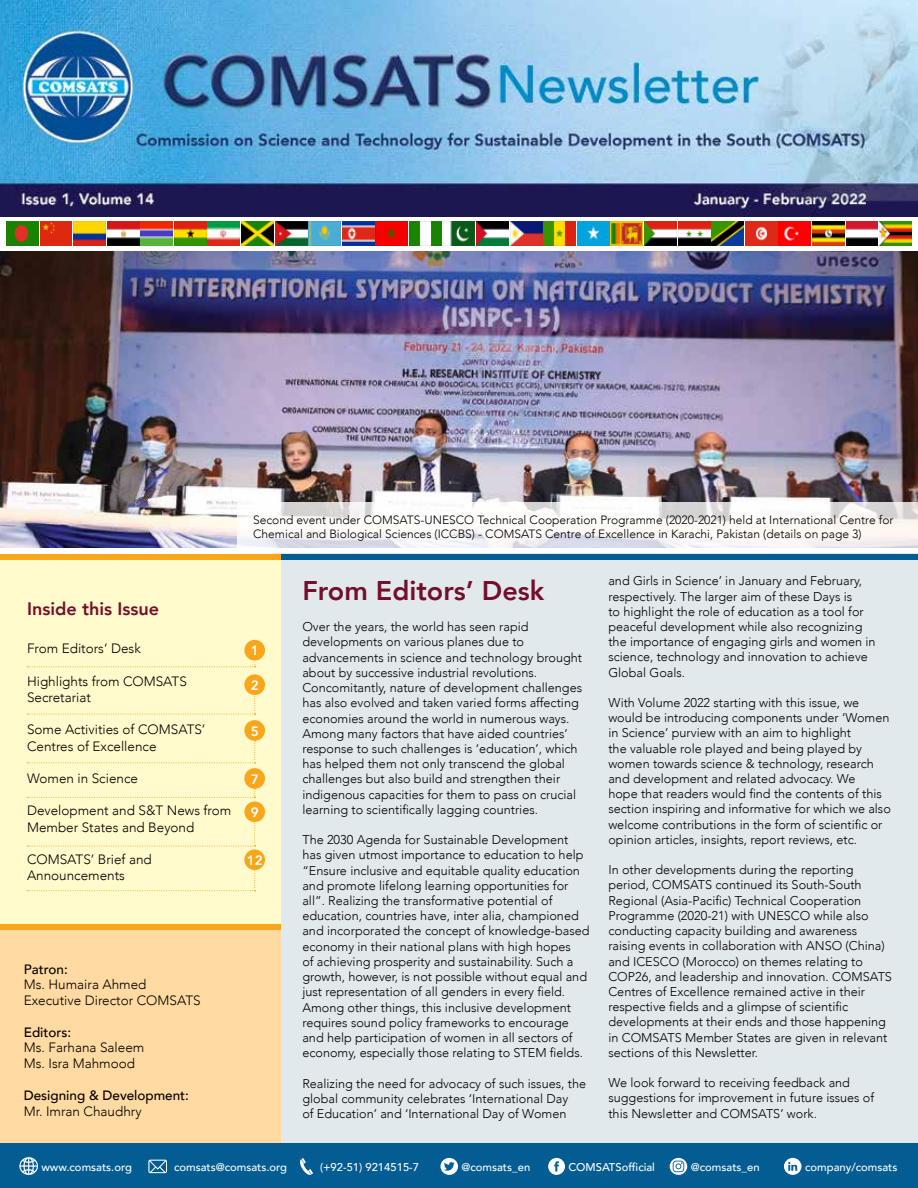
<style>
.page{position:relative;width:918px;height:1188px;background:#fff}
.page>*{position:absolute;margin:0;border:0;box-sizing:border-box;transform-origin:0 0}
.t1{font:800 27px "Avenir";color:#740f2a}
.t2{font:800 18px "Avenir";color:#740f2a}
.t3{font:300 13.5px/16.2px "Avenir";color:#000}
.t4{font:500 13.5px "Avenir";color:#000}
.t5{font:800 13.5px "Avenir";color:#fff}
.t6{font:300 12.6px/15.1px "Avenir";color:#000}
.t7{font:300 12px/14.4px "Avenir";color:#000}
.t8{font:500 11.25px "Avenir";color:#fff}
</style>
<div class="page">
<img style="left:6px;top:222px;width:32px;height:23px">
<img style="left:40px;top:222px;width:32px;height:23px">
<img style="left:74px;top:222px;width:65px;height:23px">
<img style="left:141px;top:222px;width:65px;height:23px">
<img style="left:208px;top:222px;width:32px;height:23px">
<img style="left:242px;top:222px;width:31px;height:23px">
<img style="left:275px;top:222px;width:32px;height:23px">
<img style="left:309px;top:222px;width:65px;height:23px">
<img style="left:376px;top:222px;width:65px;height:24px">
<img style="left:443px;top:222px;width:32px;height:23px">
<img style="left:477px;top:222px;width:65px;height:23px">
<img style="left:544px;top:222px;width:65px;height:23px">
<img style="left:611px;top:222px;width:32px;height:23px">
<img style="left:645px;top:222px;width:31px;height:23px">
<img style="left:678px;top:222px;width:32px;height:23px">
<img style="left:712px;top:222px;width:65px;height:23px">
<img style="left:779px;top:222px;width:65px;height:23px">
<img style="left:880px;top:222px;width:32px;height:23px">
<img style="left:846px;top:222px;width:32px;height:23px">
<div style="left:273px;top:554px;width:645px;height:634px;background:#e2e9ed"></div>
<div style="left:262px;top:555px;width:656px;height:5px;background:#035d93"></div>
<div style="left:0;top:555px;width:281px;height:633px;background:#fffbcc"></div>
<img style="left:0;top:252px;width:918px;height:296px">
<svg style="left:27px;top:818px;width:229px;height:29px"></svg>
<svg style="left:27px;top:661px;width:229px;height:6px"></svg>
<svg style="left:27px;top:694px;width:229px;height:21px"></svg>
<svg style="left:27px;top:741px;width:229px;height:22px"></svg>
<svg style="left:27px;top:789px;width:229px;height:9px"></svg>
<svg style="left:27px;top:866px;width:229px;height:25px"></svg>
<div style="left:244px;top:801px;width:21px;height:21px;background:#faa61a;border-radius:50%"></div>
<div style="left:244px;top:640px;width:21px;height:21px;background:#faa61a;border-radius:50%"></div>
<div style="left:244px;top:674px;width:21px;height:21px;background:#faa61a;border-radius:50%"></div>
<div style="left:244px;top:720px;width:21px;height:21px;background:#faa61a;border-radius:50%"></div>
<div style="left:244px;top:768px;width:21px;height:21px;background:#faa61a;border-radius:50%"></div>
<div style="left:244px;top:849px;width:21px;height:21px;background:#faa61a;border-radius:50%"></div>
<div style="left:0;top:925px;width:281px;height:263px;background:#ffdaa2"></div>
<div style="left:0;top:555px;width:281px;height:5px;background:#faa61a"></div>
<div style="left:0;top:925px;width:281px;height:5px;background:#faa61a"></div>
<img style="left:0;top:0;width:918px;height:216px">
<div style="left:0;top:1143px;width:918px;height:45px;background:#035d93"></div>
<svg style="left:300px;top:1158px;width:13px;height:17px"></svg>
<svg style="left:148px;top:1160px;width:19px;height:13px"></svg>
<svg style="left:19px;top:1157px;width:19px;height:18px"></svg>
<div style="left:440px;top:1158px;width:18px;height:17px;background:#fff;border-radius:50%"></div>
<svg style="left:444px;top:1162px;width:11px;height:9px"></svg>
<svg style="left:670px;top:1158px;width:17px;height:17px"></svg>
<svg style="left:673px;top:1161px;width:11px;height:11px"></svg>
<div style="left:548px;top:1158px;width:17px;height:17px;background:#fff;border-radius:50%"></div>
<svg style="left:554px;top:1161px;width:5px;height:10px"></svg>
<svg style="left:237px;top:502px;width:681px;height:46px"></svg>
<div style="left:784px;top:1158px;width:18px;height:17px;background:#fff;border-radius:50%"></div>
<svg style="left:788px;top:1162px;width:9px;height:9px"></svg>
<h2 class="t2" style="left:27px;top:592px;width:134px">Inside this Issue</h2>
<p class="t3" style="left:27px;top:641px;width:115px">From Editors’ Desk</p>
<p class="t3" style="left:27px;top:673px;width:161px">Highlights from COMSATS<br>Secretariat</p>
<p class="t3" style="left:27px;top:722px;width:180px">Some Activities of COMSATS’<br>Centres of Excellence</p>
<p class="t3" style="left:27px;top:770px;width:113px">Women in Science</p>
<p class="t3" style="left:27px;top:803px;width:206px">Development and S&amp;T News from<br>Member States and Beyond</p>
<p class="t3" style="left:27px;top:851px;width:126px">COMSATS’ Brief and<br>Announcements</p>
<p class="t4" style="left:24px;top:957px;width:46px">Patron:</p>
<p class="t3" style="left:24px;top:977px;width:178px;line-height:15.8px">Ms. Humaira Ahmed<br>Executive Director COMSATS</p>
<p class="t4" style="left:24px;top:1020px;width:49px">Editors:</p>
<p class="t3" style="left:24px;top:1040px;width:122px;line-height:15.8px">Ms. Farhana Saleem<br>Ms. Isra Mahmood</p>
<p class="t4" style="left:24px;top:1083px;width:167px">Designing &amp; Development:</p>
<p class="t3" style="left:24px;top:1103px;width:119px">Mr. Imran Chaudhry</p>
<p class="t7" style="left:253px;top:512px;width:642px">Second event under COMSATS-UNESCO Technical Cooperation Programme (2020-2021) held at International Centre for<br>Chemical and Biological Sciences (ICCBS) - COMSATS Centre of Excellence in Karachi, Pakistan (details on page 3)</p>
<p class="t5" style="left:251px;top:638px;width:9px">1</p>
<p class="t5" style="left:251px;top:673px;width:9px">2</p>
<p class="t5" style="left:251px;top:719px;width:9px">5</p>
<p class="t5" style="left:251px;top:767px;width:9px">7</p>
<p class="t5" style="left:251px;top:800px;width:9px">9</p>
<p class="t5" style="left:247px;top:848px;width:17px">12</p>
<h1 class="t1" style="left:302px;top:566px;width:243px">From Editors’ Desk</h1>
<p class="t6" style="left:302px;top:619px;width:281px">Over the years, the world has seen rapid developments on various planes due to advancements in science and technology brought about by successive industrial revolutions.<br>Concomitantly, nature of development challenges has also evolved and taken varied forms affecting economies around the world in numerous ways.<br>Among many factors that have aided countries’ response to such challenges is ‘education’, which has helped them not only transcend the global challenges but also build and strengthen their indigenous capacities for them to pass on crucial learning to scientifically lagging countries.</p>
<p class="t6" style="left:302px;top:832px;width:289px">The 2030 Agenda for Sustainable Development has given utmost importance to education to help “Ensure inclusive and equitable quality education and promote lifelong learning opportunities for all”. Realizing the transformative potential of education, countries have, inter alia, championed and incorporated the concept of knowledge-based economy in their national plans with high hopes<br>of achieving prosperity and sustainability. Such a growth, however, is not possible without equal and just representation of all genders in every field.<br>Among other things, this inclusive development requires sound policy frameworks to encourage and help participation of women in all sectors of economy, especially those relating to STEM fields.</p>
<p class="t6" style="left:302px;top:1076px;width:285px">Realizing the need for advocacy of such issues, the global community celebrates ‘International Day<br>of Education’ and ‘International Day of Women</p>
<p class="t6" style="left:608px;top:573px;width:269px">and Girls in Science’ in January and February, respectively. The larger aim of these Days is<br>to highlight the role of education as a tool for peaceful development while also recognizing the importance of engaging girls and women in science, technology and innovation to achieve Global Goals.</p>
<p class="t6" style="left:608px;top:695px;width:284px">With Volume 2022 starting with this issue, we would be introducing components under ‘Women in Science’ purview with an aim to highlight<br>the valuable role played and being played by women towards science &amp; technology, research and development and related advocacy. We<br>hope that readers would find the contents of this section inspiring and informative for which we also welcome contributions in the form of scientific or opinion articles, insights, report reviews, etc.</p>
<p class="t6" style="left:608px;top:862px;width:285px">In other developments during the reporting period, COMSATS continued its South-South Regional (Asia-Pacific) Technical Cooperation Programme (2020-21) with UNESCO while also conducting capacity building and awareness raising events in collaboration with ANSO (China) and ICESCO (Morocco) on themes relating to COP26, and leadership and innovation. COMSATS Centres of Excellence remained active in their respective fields and a glimpse of scientific developments at their ends and those happening in COMSATS Member States are given in relevant sections of this Newsletter.</p>
<p class="t6" style="left:608px;top:1075px;width:267px">We look forward to receiving feedback and suggestions for improvement in future issues of this Newsletter and COMSATS’ work.</p>
<p class="t8" style="left:41px;top:1157px;width:92px">www.comsats.org</p>
<p class="t8" style="left:174px;top:1158px;width:115px">comsats@comsats.org</p>
<p class="t8" style="left:320px;top:1158px;width:101px">(+92-51) 9214515-7</p>
<p class="t8" style="left:461px;top:1158px;width:70px">@comsats_en</p>
<p class="t8" style="left:568px;top:1158px;width:88px">COMSATSofficial</p>
<p class="t8" style="left:691px;top:1158px;width:70px">@comsats_en</p>
<p class="t8" style="left:805px;top:1158px;width:94px">company/comsats</p>
</div>
